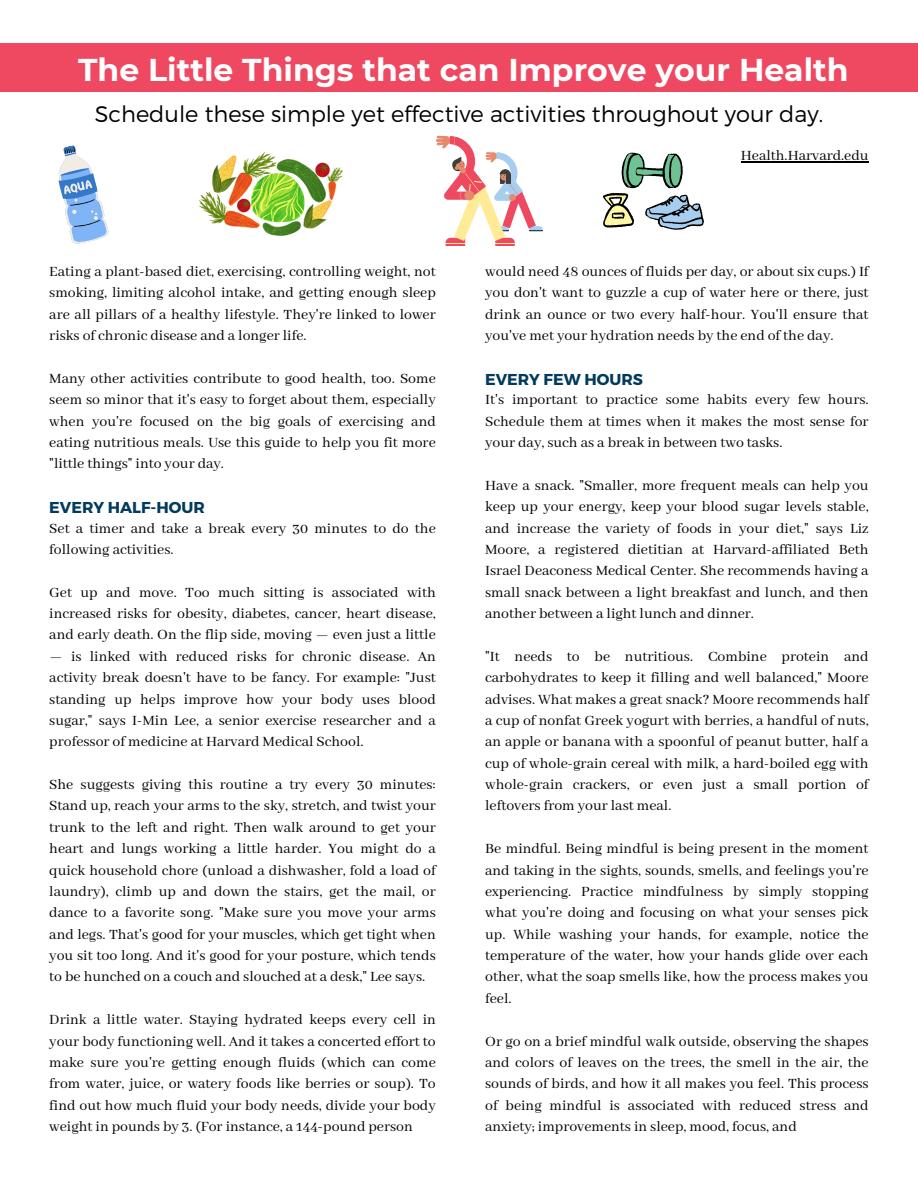
<style>
.page{position:relative;width:918px;height:1188px;background:#fff}
.page>*{position:absolute;margin:0;border:0;box-sizing:border-box;transform-origin:0 0}
.t1{font:700 31.5px "Montserrat";color:#fff}
.t2{font:300 22.5px "Montserrat";color:#000}
.t3{font:15.75px/21.3px "Abhaya Libre";color:#000;text-align:justify}
.t4{font:700 15.75px "Montserrat";color:#003a5d}
</style>
<div class="page">
<svg style="left:58px;top:145px;width:51px;height:99px"></svg>
<img style="left:199px;top:152px;width:143px;height:84px">
<svg style="left:436px;top:136px;width:107px;height:110px"></svg>
<svg style="left:603px;top:153px;width:101px;height:77px"></svg>
<div style="left:0;top:44px;width:918px;height:48px;background:#ef4861"></div>
<hr style="left:741px;top:161px;width:128px;height:1px;background:#000">
<h1 class="t1" style="left:78px;top:51px;width:772px">The Little Things that can Improve your Health</h1>
<h2 class="t2" style="left:95px;top:99px;width:730px">Schedule these simple yet effective activities throughout your day.</h2>
<p class="t3" style="left:741px;top:146px;width:129px">Health.Harvard.edu</p>
<p class="t3" style="left:49px;top:262px;width:388px">Eating a plant-based diet, exercising, controlling weight, not smoking, limiting alcohol intake, and getting enough sleep are all pillars of a healthy lifestyle. They're linked to lower risks of chronic disease and a longer life.</p>
<p class="t3" style="left:49px;top:368px;width:388px">Many other activities contribute to good health, too. Some seem so minor that it's easy to forget about them, especially when you're focused on the big goals of exercising and eating nutritious meals. Use this guide to help you fit more "little things" into your day.</p>
<p class="t4" style="left:49px;top:498px;width:157px">EVERY HALF-HOUR</p>
<p class="t3" style="left:49px;top:518px;width:388px">Set a timer and take a break every 30 minutes to do the following activities.</p>
<p class="t3" style="left:49px;top:582px;width:388px">Get up and move. Too much sitting is associated with increased risks for obesity, diabetes, cancer, heart disease, and early death. On the flip side, moving — even just a little</p>
<p class="t3" style="left:49px;top:646px;width:388px">— is linked with reduced risks for chronic disease. An activity break doesn't have to be fancy. For example: "Just standing up helps improve how your body uses blood sugar," says I-Min Lee, a senior exercise researcher and a professor of medicine at Harvard Medical School.</p>
<p class="t3" style="left:49px;top:775px;width:388px">She suggests giving this routine a try every 30 minutes:<br>Stand up, reach your arms to the sky, stretch, and twist your trunk to the left and right. Then walk around to get your heart and lungs working a little harder. You might do a quick household chore (unload a dishwasher, fold a load of laundry), climb up and down the stairs, get the mail, or dance to a favorite song. "Make sure you move your arms and legs. That's good for your muscles, which get tight when you sit too long. And it's good for your posture, which tends to be hunched on a couch and slouched at a desk," Lee says.</p>
<p class="t3" style="left:49px;top:1010px;width:388px">Drink a little water. Staying hydrated keeps every cell in your body functioning well. And it takes a concerted effort to make sure you're getting enough fluids (which can come from water, juice, or watery foods like berries or soup). To find out how much fluid your body needs, divide your body weight in pounds by 3. (For instance, a 144-pound person</p>
<p class="t3" style="left:485px;top:262px;width:385px">would need 48 ounces of fluids per day, or about six cups.) If you don't want to guzzle a cup of water here or there, just drink an ounce or two every half-hour. You'll ensure that you've met your hydration needs by the end of the day.</p>
<p class="t4" style="left:485px;top:369px;width:159px">EVERY FEW HOURS</p>
<p class="t3" style="left:485px;top:390px;width:385px">It's important to practice some habits every few hours.<br>Schedule them at times when it makes the most sense for your day, such as a break in between two tasks.</p>
<p class="t3" style="left:485px;top:475px;width:385px">Have a snack. "Smaller, more frequent meals can help you keep up your energy, keep your blood sugar levels stable, and increase the variety of foods in your diet," says Liz Moore, a registered dietitian at Harvard-affiliated Beth Israel Deaconess Medical Center. She recommends having a small snack between a light breakfast and lunch, and then another between a light lunch and dinner.</p>
<p class="t3" style="left:485px;top:646px;width:385px">"It needs to be nutritious. Combine protein and carbohydrates to keep it filling and well balanced," Moore advises. What makes a great snack? Moore recommends half a cup of nonfat Greek yogurt with berries, a handful of nuts, an apple or banana with a spoonful of peanut butter, half a cup of whole-grain cereal with milk, a hard-boiled egg with whole-grain crackers, or even just a small portion of leftovers from your last meal.</p>
<p class="t3" style="left:485px;top:839px;width:385px">Be mindful. Being mindful is being present in the moment and taking in the sights, sounds, smells, and feelings you're experiencing. Practice mindfulness by simply stopping what you're doing and focusing on what your senses pick up. While washing your hands, for example, notice the temperature of the water, how your hands glide over each other, what the soap smells like, how the process makes you feel.</p>
<p class="t3" style="left:485px;top:1031px;width:385px">Or go on a brief mindful walk outside, observing the shapes and colors of leaves on the trees, the smell in the air, the sounds of birds, and how it all makes you feel. This process of being mindful is associated with reduced stress and anxiety; improvements in sleep, mood, focus, and</p>
</div>
